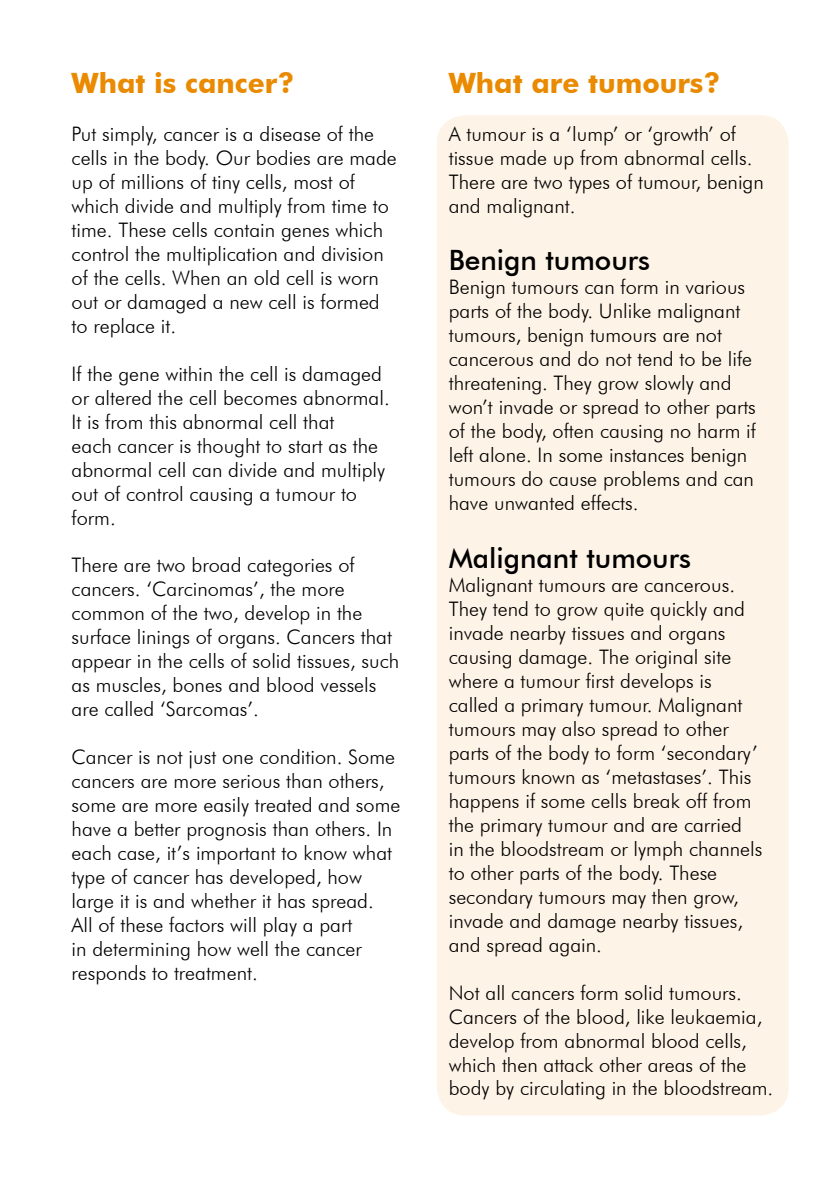
<style>
.page{position:relative;width:840px;height:1191px;background:#fff}
.page>*{position:absolute;margin:0;border:0;box-sizing:border-box;transform-origin:0 0}
.t1{font:500 28px "Futura BT";color:#000}
.t2{font:700 28px "Futura BT";color:#ea8a00}
.t3{font:300 20px/24px "Futura BT";color:#000}
</style>
<div class="page">
<div style="left:436px;top:115px;width:352px;height:1000px;background:#fdf3e6;border-radius:28px"></div>
<h1 class="t2" style="left:72px;top:66px;width:224px">What is cancer?</h1>
<p class="t3" style="left:72px;top:121px;width:326px">Put simply, cancer is a disease of the cells in the body. Our bodies are made up of millions of tiny cells, most of which divide and multiply from time to time. These cells contain genes which control the multiplication and division of the cells. When an old cell is worn out or damaged a new cell is formed to replace it.</p>
<p class="t3" style="left:72px;top:361px;width:319px">If the gene within the cell is damaged or altered the cell becomes abnormal.<br>It is from this abnormal cell that<br>each cancer is thought to start as the abnormal cell can divide and multiply out of control causing a tumour to form.</p>
<p class="t3" style="left:72px;top:553px;width:329px">There are two broad categories of cancers. ‘Carcinomas’, the more common of the two, develop in the surface linings of organs. Cancers that appear in the cells of solid tissues, such as muscles, bones and blood vessels are called ‘Sarcomas’.</p>
<p class="t3" style="left:72px;top:745px;width:330px">Cancer is not just one condition. Some cancers are more serious than others, some are more easily treated and some have a better prognosis than others. In each case, it’s important to know what type of cancer has developed, how large it is and whether it has spread.<br>All of these factors will play a part<br>in determining how well the cancer responds to treatment.</p>
<h1 class="t2" style="left:448px;top:66px;width:273px">What are tumours?</h1>
<p class="t3" style="left:448px;top:121px;width:316px">A tumour is a ‘lump’ or ‘growth’ of tissue made up from abnormal cells.<br>There are two types of tumour, benign and malignant.</p>
<h1 class="t1" style="left:448px;top:243px;width:203px">Benign tumours</h1>
<p class="t3" style="left:448px;top:275px;width:308px">Benign tumours can form in various parts of the body. Unlike malignant tumours, benign tumours are not cancerous and do not tend to be life threatening. They grow slowly and won’t invade or spread to other parts of the body, often causing no harm if left alone. In some instances benign tumours do cause problems and can have unwanted effects.</p>
<h1 class="t1" style="left:448px;top:541px;width:244px">Malignant tumours</h1>
<p class="t3" style="left:448px;top:572px;width:315px">Malignant tumours are cancerous.<br>They tend to grow quite quickly and invade nearby tissues and organs causing damage. The original site where a tumour first develops is called a primary tumour. Malignant tumours may also spread to other parts of the body to form ‘secondary’ tumours known as ‘metastases’. This happens if some cells break off from the primary tumour and are carried<br>in the bloodstream or lymph channels to other parts of the body. These secondary tumours may then grow, invade and damage nearby tissues, and spread again.</p>
<p class="t3" style="left:448px;top:980px;width:326px">Not all cancers form solid tumours.<br>Cancers of the blood, like leukaemia, develop from abnormal blood cells, which then attack other areas of the body by circulating in the bloodstream.</p>
</div>
